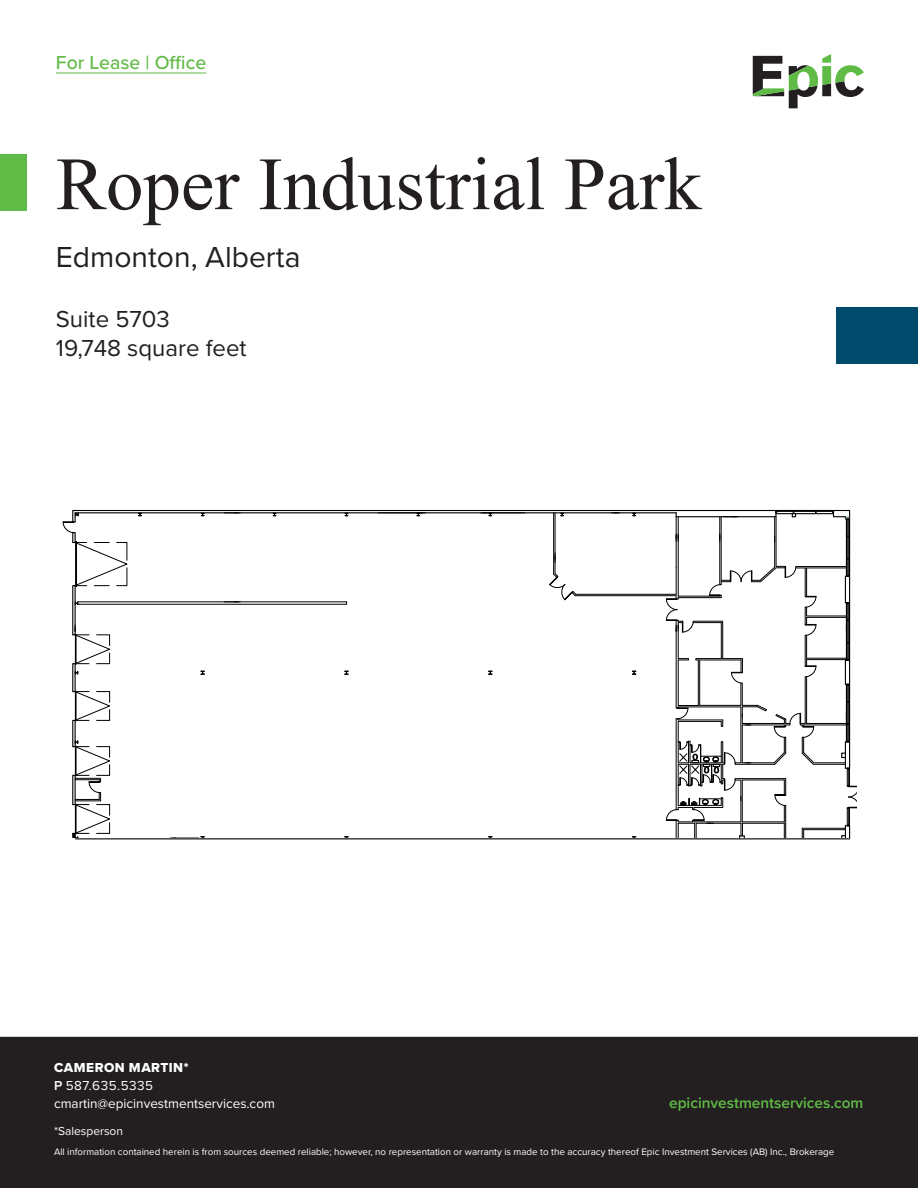
<style>
.page{position:relative;width:918px;height:1188px;background:#fff}
.page>*{position:absolute;margin:0;border:0;box-sizing:border-box;transform-origin:0 0}
.Header_1{font:75px "Times New Roman";color:#231f20}
.t1{font:30px "Proxima Nova";color:#231f20}
.Photo_Caption{font:24px "Proxima Nova";color:#231f20}
.t2{font:500 19.5px "Proxima Nova";color:#60bb46}
.t3{font:600 15.45px "Proxima Nova";color:#60bb46}
.t4{font:13.5px/18px "Proxima Nova";color:#fff}
.t5{font:13.5px "Proxima Nova Extrabld";letter-spacing:.04em;color:#fff}
.t6{font:12px "Proxima Nova";color:#fff}
.t7{font:9.75px "Proxima Nova";color:#fff}
.s1{font-weight:600}
</style>
<div class="page">
<div style="left:0;top:155px;width:26px;height:56px;background:#60bb46"></div>
<div style="left:836px;top:308px;width:82px;height:56px;background:#004b6c"></div>
<svg style="left:753px;top:54px;width:111px;height:54px"></svg>
<hr style="left:56px;top:72px;width:150px;height:1px;background:#60bb46">
<div style="left:1px;top:1037px;width:916px;height:150px;background:#231f20"></div>
<div style="left:0;top:1037px;width:918px;height:151px;border:1px solid #231f20"></div>
<svg style="left:63px;top:509px;width:794px;height:331px"></svg>
<h3 class="t2" style="left:56px;top:48px;width:152px">For Lease | Office</h3>
<p class="Header_1" style="left:56px;top:131px;width:647px">Roper Industrial Park</p>
<h2 class="t1" style="left:56px;top:235px;width:246px">Edmonton, Alberta</h2>
<p class="Photo_Caption" style="left:56px;top:301px;width:116px">Suite 5703</p>
<p class="Photo_Caption" style="left:56px;top:330px;width:192px">19,748 square feet</p>
<h3 class="t5" style="left:54px;top:1058px;width:136px">CAMERON MARTIN*</h3>
<h3 class="t4" style="left:54px;top:1076px;width:222px"><span class="s1">P</span> 587.635.5335 cmartin@epicinvestmentservices.com</h3>
<p class="t6" style="left:54px;top:1122px;width:71px">*Salesperson</p>
<p class="t7" style="left:54px;top:1145px;width:782px">All information contained herein is from sources deemed reliable; however, no representation or warranty is made to the accuracy thereof Epic Investment Services (AB) Inc., Brokerage</p>
<h3 class="t3" style="left:669px;top:1092px;width:196px">epicinvestmentservices.com</h3>
</div>
